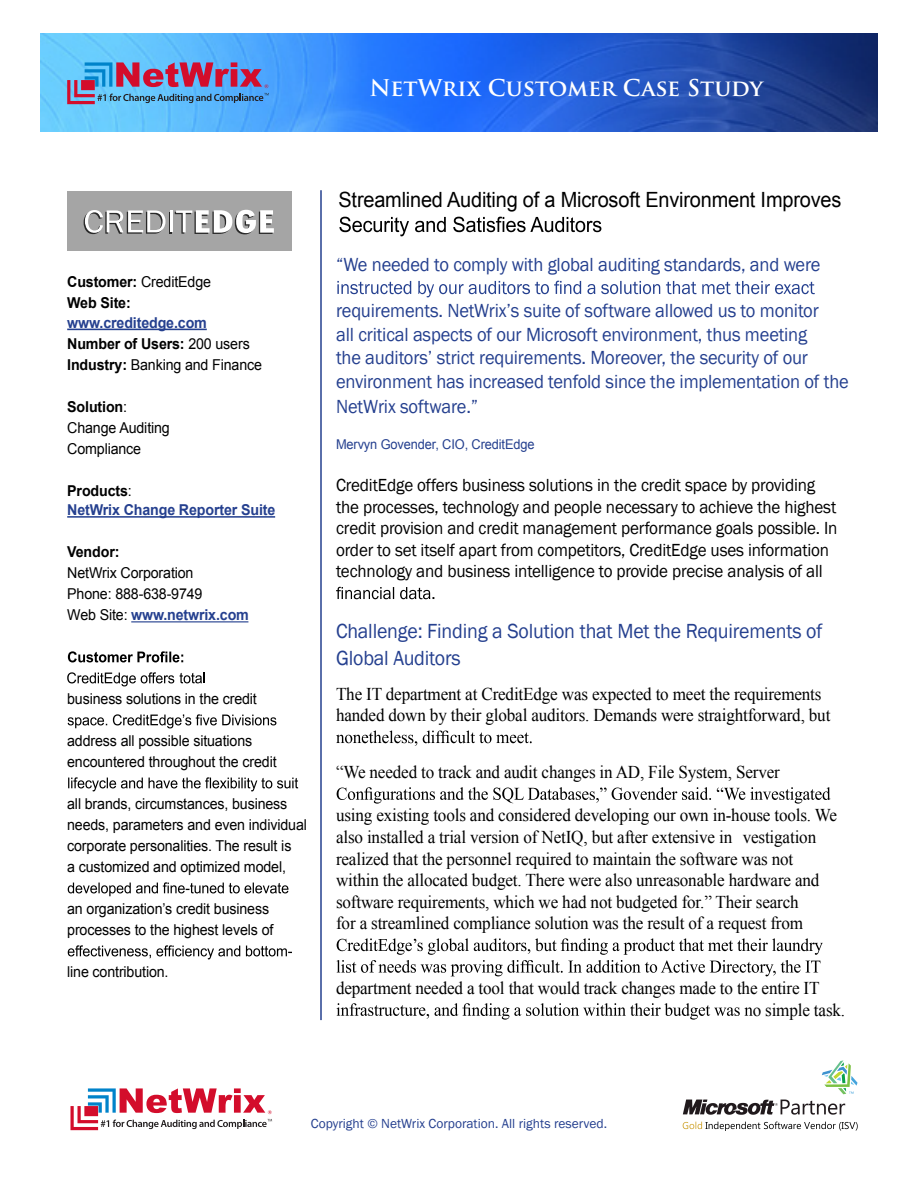
<style>
.page{position:relative;width:918px;height:1188px;background:#fff}
.page>*{position:absolute;margin:0;border:0;box-sizing:border-box;transform-origin:0 0}
.t1{font:700 22.5px "Trajan Pro";color:#fff}
.t2{font:21px/27px "Franklin Gothic";letter-spacing:-.01em;color:#25408f;scale:.95 1}
.t3{font:21px "Arial";letter-spacing:-.01em;color:#000;scale:.95 1}
.t4{font:19.5px/23.4px "Franklin Gothic";letter-spacing:-.01em;color:#25408f;scale:.95 1}
.t5{font:18px/21.6px "Times New Roman";letter-spacing:-.01em;color:#000;scale:.95 1}
.t6{font:18px/21.6px "Franklin Gothic";letter-spacing:-.01em;color:#000;scale:.95 1}
.t7{font:15px/21px "Arial";letter-spacing:-.01em;color:#000;scale:.95 1}
.t8{font:700 15px/19.5px "Arial";letter-spacing:-.01em;color:#25408f;scale:.95 1}
.t9{font:700 15px/21px "Arial";letter-spacing:-.01em;color:#000;scale:.95 1}
.t10{font:13.5px "Franklin Gothic";color:#25408f}
.t11{font:13.5px "Arial";letter-spacing:-.01em;color:#25408f;scale:.95 1}
.s1{font-weight:400}
.s2{font-weight:700;color:#25408f}
.s3{font-weight:700}
.s4{color:#000}
.s5{font-weight:400;color:#000}
</style>
<div class="page">
<svg style="left:70px;top:1088px;width:202px;height:42px"></svg>
<img style="left:682px;top:1060px;width:176px;height:70px">
<img style="left:40px;top:34px;width:838px;height:97px">
<hr style="left:67px;top:329px;width:140px;height:1px;background:#25408f">
<hr style="left:131px;top:621px;width:117px;height:1px;background:#25408f">
<hr style="left:67px;top:516px;width:208px;height:2px;background:#25408f">
<svg style="left:68px;top:651px;width:115px;height:11px"></svg>
<svg style="left:67px;top:672px;width:107px;height:14px"></svg>
<svg style="left:68px;top:714px;width:208px;height:14px"></svg>
<svg style="left:68px;top:777px;width:230px;height:14px"></svg>
<svg style="left:68px;top:882px;width:220px;height:14px"></svg>
<svg style="left:68px;top:945px;width:224px;height:14px"></svg>
<svg style="left:339px;top:217px;width:262px;height:19px"></svg>
<svg style="left:337px;top:281px;width:478px;height:16px"></svg>
<svg style="left:336px;top:587px;width:98px;height:12px"></svg>
<svg style="left:336px;top:731px;width:196px;height:15px"></svg>
<svg style="left:337px;top:787px;width:494px;height:17px"></svg>
<svg style="left:337px;top:938px;width:486px;height:38px"></svg>
<svg style="left:337px;top:1003px;width:416px;height:17px"></svg>
<hr style="left:320px;top:190px;width:2px;height:830px;background:#25408f">
<div style="left:67px;top:192px;width:225px;height:59px;background:#a5a5a5"></div>
<hr style="left:169px;top:212px;width:3px;height:22px;background:#000">
<svg style="left:84px;top:210px;width:82px;height:24px"></svg>
<hr style="left:170px;top:210px;width:3px;height:22px;background:#fff">
<svg style="left:175px;top:210px;width:99px;height:24px"></svg>
<svg style="left:67px;top:62px;width:202px;height:42px;background:#7781b4"></svg>
<svg style="left:180px;top:673px;width:25px;height:10px"></svg>
<p class="t1" style="left:370px;top:73px;width:395px">NetWrix Customer Case Study</p>
<p class="t9" style="left:67px;top:272px;width:153px">Customer: <span class="s1">CreditEdge<br></span>Web Site:</p>
<p class="t7" style="left:67px;top:312px;width:207px"><span class="s2">www.creditedge.com<br></span><span class="s3">Number of Users:</span> 200 users<br><span class="s3">Industry:</span> Banking and Finance</p>
<p class="t7" style="left:67px;top:396px;width:110px"><span class="s3">Solution</span>:<br>Change Auditing<br>Compliance</p>
<p class="t8" style="left:67px;top:481px;width:221px"><span class="s4">Products</span><span class="s5">:<br></span>NetWrix Change Reporter Suite</p>
<p class="t9" style="left:67px;top:542px;width:57px">Vendor:</p>
<p class="t7" style="left:67px;top:563px;width:193px">NetWrix Corporation<br>Phone: 888-638-9749<br>Web Site: <span class="s2">www.netwrix.com</span></p>
<p class="t7" style="left:67px;top:689px;width:201px">business solutions in the credit</p>
<p class="t7" style="left:67px;top:731px;width:222px">address all possible situations encountered throughout the credit</p>
<p class="t7" style="left:67px;top:794px;width:254px">all brands, circumstances, business needs, parameters and even individual corporate personalities. The result is<br>a customized and optimized model,</p>
<p class="t7" style="left:67px;top:899px;width:219px">an organization’s credit business processes to the highest levels of</p>
<p class="t7" style="left:67px;top:962px;width:108px">line contribution.</p>
<p class="t3" style="left:339px;top:186px;width:531px">Streamlined Auditing of a Microsoft Environment Improves</p>
<p class="t4" style="left:336px;top:253px;width:512px">“We needed to comply with global auditing standards, and were</p>
<p class="t4" style="left:336px;top:300px;width:541px">requirements. NetWrix’s suite of software allowed us to monitor<br>all critical aspects of our Microsoft environment, thus meeting<br>the auditors’ strict requirements. Moreover, the security of our environment has increased tenfold since the implementation of the</p>
<p class="t4" style="left:336px;top:395px;width:151px">NetWrix software.”</p>
<p class="t11" style="left:336px;top:436px;width:211px">Mervyn Govender, CIO, CreditEdge</p>
<p class="t6" style="left:336px;top:475px;width:529px">CreditEdge offers business solutions in the credit space by providing the processes, technology and people necessary to achieve the highest credit provision and credit management performance goals possible. In order to set itself apart from competitors, CreditEdge uses information technology and business intelligence to provide precise analysis of all</p>
<p class="t2" style="left:336px;top:618px;width:514px">Challenge: Finding a Solution that Met the Requirements of<br>Global Auditors</p>
<p class="t5" style="left:336px;top:683px;width:522px">The IT department at CreditEdge was expected to meet the requirements handed down by their global auditors. Demands were straightforward, but</p>
<p class="t5" style="left:336px;top:761px;width:469px">“We needed to track and audit changes in AD, File System, Server</p>
<p class="t5" style="left:336px;top:804px;width:529px">using existing tools and considered developing our own in-house tools. We also installed a trial version of NetIQ, but after extensive in vestigation realized that the personnel required to maintain the software was not within the allocated budget. There were also unreasonable hardware and software requirements, which we had not budgeted for.” Their search<br>for a streamlined compliance solution was the result of a request from</p>
<p class="t5" style="left:753px;top:977px;width:99px;text-indent:-417px">department needed a tool that would track changes made to the entire IT<br>o simple task.</p>
<p class="t10" style="left:311px;top:1115px;width:298px">Copyright © NetWrix Corporation. All rights reserved.</p>
</div>
